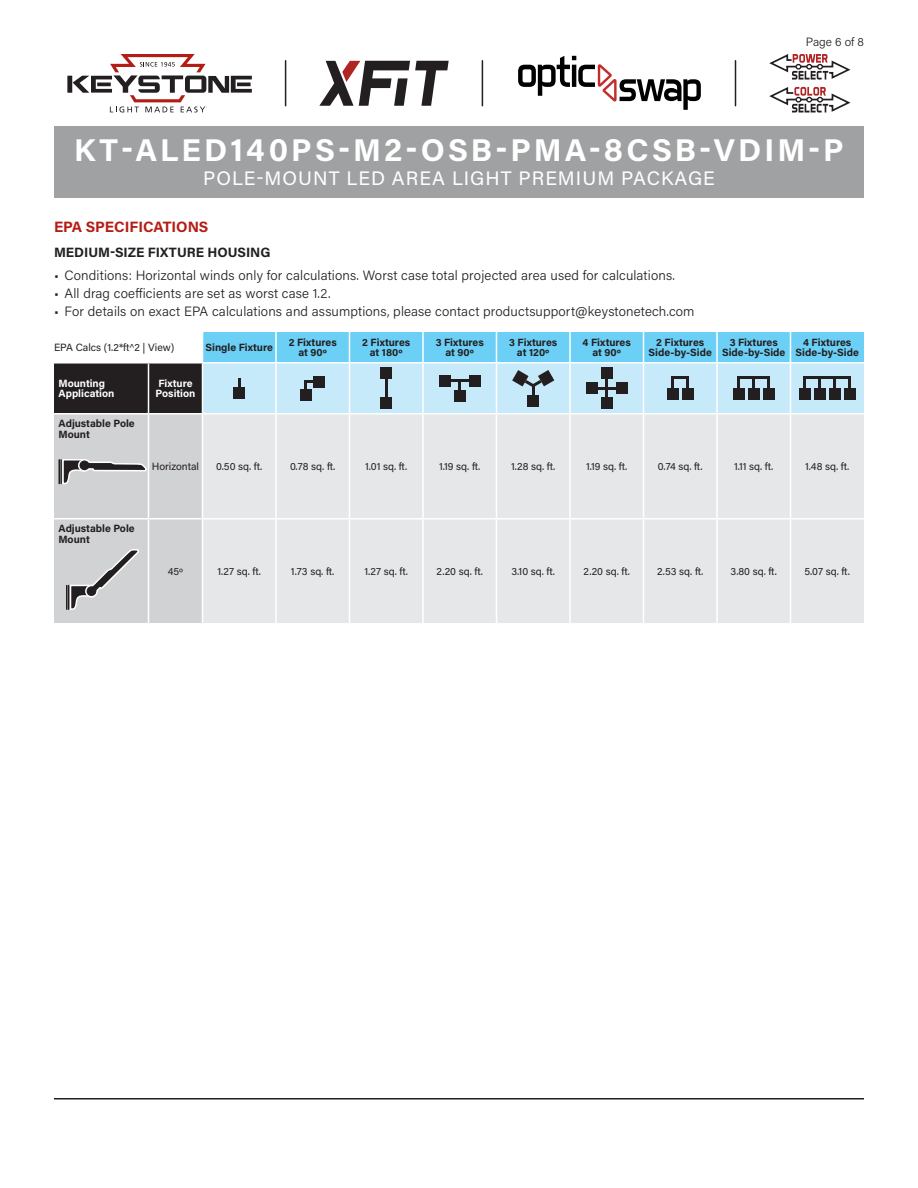
<style>
.page{position:relative;width:918px;height:1188px;background:#fff}
.page>*{position:absolute;margin:0;border:0;box-sizing:border-box;transform-origin:0 0}
.Title_Instruction{font:700 31.5px "Acumin Pro";letter-spacing:.1em;color:#fff}
.SubTitle{font:19.5px "Acumin Pro";letter-spacing:.05em;color:#fff}
.Heading_01{font:700 15px "Acumin Pro";letter-spacing:-.005em;color:#b41d15}
.t1{font:300 13.5px "Acumin Pro";letter-spacing:.01em;color:#231f20}
.Heading_02{font:700 13.5px "Acumin Pro";color:#231f20}
.Page{font:300 12px "Acumin Pro";color:#231f20}
.Table_Text{font:10.5px "Acumin Pro";color:#231f20}
.Table_Header{font:700 10.5px/10.5px "Acumin Pro";color:#231f20;text-align:center}
.Table_Header_Left{font:700 10.5px/10.5px "Acumin Pro";color:#231f20}
.Table_Header-2{font:700 10.5px/10.5px "Acumin Pro";color:#fff}
.Table_Text_Left{font:10.5px "Acumin Pro";color:#231f20}
</style>
<div class="page">
<hr style="left:54px;top:1098px;width:810px;height:2px;background:#231f20">
<div style="left:54px;top:126px;width:810px;height:72px;background:#a0a1a3"></div>
<svg style="left:54px;top:331px;width:810px;height:292px;background:#ccd9df"></svg>
<svg style="left:67px;top:54px;width:185px;height:58px"></svg>
<svg style="left:769px;top:87px;width:82px;height:26px"></svg>
<svg style="left:769px;top:54px;width:82px;height:26px"></svg>
<hr style="left:482px;top:61px;width:1px;height:45px;background:#231f20">
<hr style="left:735px;top:61px;width:1px;height:45px;background:#231f20">
<hr style="left:285px;top:61px;width:1px;height:45px;background:#231f20">
<svg style="left:319px;top:61px;width:130px;height:45px"></svg>
<svg style="left:518px;top:56px;width:183px;height:54px"></svg>
<p class="Page" style="left:806px;top:34px;width:60px">Page 6 of 8</p>
<p class="Title_Instruction" style="left:74px;top:128px;width:771px">KT-ALED140PS-M2-OSB-PMA-8CSB-VDIM-P</p>
<p class="SubTitle" style="left:203px;top:164px;width:513px">POLE-MOUNT LED AREA LIGHT PREMIUM PACKAGE</p>
<p class="Heading_01" style="left:54px;top:216px;width:156px">EPA SPECIFICATIONS</p>
<p class="Heading_02" style="left:54px;top:243px;width:218px">MEDIUM-SIZE FIXTURE HOUSING</p>
<p class="t1" style="left:54px;top:266px;width:623px">• Conditions: Horizontal winds only for calculations. Worst case total projected area used for calculations.</p>
<p class="t1" style="left:54px;top:284px;width:278px">• All drag coefficients are set as worst case 1.2.</p>
<p class="t1" style="left:54px;top:302px;width:642px">• For details on exact EPA calculations and assumptions, please contact productsupport@keystonetech.com</p>
<p class="Table_Text_Left" style="left:54px;top:340px;width:122px">EPA Calcs (1.2*ft^2 | View)</p>
<p class="Table_Header" style="left:206px;top:342px;width:69px">Single Fixture</p>
<p class="Table_Header" style="left:289px;top:336px;width:50px">2 Fixtures at 90º</p>
<p class="Table_Header" style="left:362px;top:336px;width:50px">2 Fixtures at 180º</p>
<p class="Table_Header" style="left:436px;top:336px;width:50px">3 Fixtures at 90º</p>
<p class="Table_Header" style="left:509px;top:336px;width:50px">3 Fixtures at 120º</p>
<p class="Table_Header" style="left:583px;top:336px;width:50px">4 Fixtures at 90º</p>
<p class="Table_Header" style="left:649px;top:336px;width:65px">2 Fixtures<br>Side-by-Side</p>
<p class="Table_Header" style="left:722px;top:336px;width:65px">3 Fixtures<br>Side-by-Side</p>
<p class="Table_Header" style="left:796px;top:336px;width:65px">4 Fixtures<br>Side-by-Side</p>
<p class="Table_Header-2" style="left:58px;top:378px;width:57px">Mounting<br>Application</p>
<p class="Table_Header-2" style="left:156px;top:378px;width:41px">Fixture<br>Position</p>
<p class="Table_Header_Left" style="left:58px;top:418px;width:78px">Adjustable Pole<br>Mount</p>
<p class="Table_Text" style="left:152px;top:459px;width:49px">Horizontal</p>
<p class="Table_Text" style="left:216px;top:459px;width:48px">0.50 sq. ft.</p>
<p class="Table_Text" style="left:290px;top:459px;width:47px">0.78 sq. ft.</p>
<p class="Table_Text" style="left:365px;top:459px;width:44px">1.01 sq. ft.</p>
<p class="Table_Text" style="left:439px;top:459px;width:43px">1.19 sq. ft.</p>
<p class="Table_Text" style="left:511px;top:459px;width:46px">1.28 sq. ft.</p>
<p class="Table_Text" style="left:586px;top:459px;width:43px">1.19 sq. ft.</p>
<p class="Table_Text" style="left:658px;top:459px;width:46px">0.74 sq. ft.</p>
<p class="Table_Text" style="left:734px;top:459px;width:41px">1.11 sq. ft.</p>
<p class="Table_Text" style="left:805px;top:459px;width:46px">1.48 sq. ft.</p>
<p class="Table_Header_Left" style="left:58px;top:523px;width:78px">Adjustable Pole<br>Mount</p>
<p class="Table_Text" style="left:168px;top:564px;width:17px">45º</p>
<p class="Table_Text" style="left:217px;top:564px;width:45px">1.27 sq. ft.</p>
<p class="Table_Text" style="left:291px;top:564px;width:45px">1.73 sq. ft.</p>
<p class="Table_Text" style="left:364px;top:564px;width:45px">1.27 sq. ft.</p>
<p class="Table_Text" style="left:436px;top:564px;width:48px">2.20 sq. ft.</p>
<p class="Table_Text" style="left:511px;top:564px;width:45px">3.10 sq. ft.</p>
<p class="Table_Text" style="left:583px;top:564px;width:48px">2.20 sq. ft.</p>
<p class="Table_Text" style="left:657px;top:564px;width:48px">2.53 sq. ft.</p>
<p class="Table_Text" style="left:731px;top:564px;width:48px">3.80 sq. ft.</p>
<p class="Table_Text" style="left:805px;top:564px;width:47px">5.07 sq. ft.</p>
</div>
